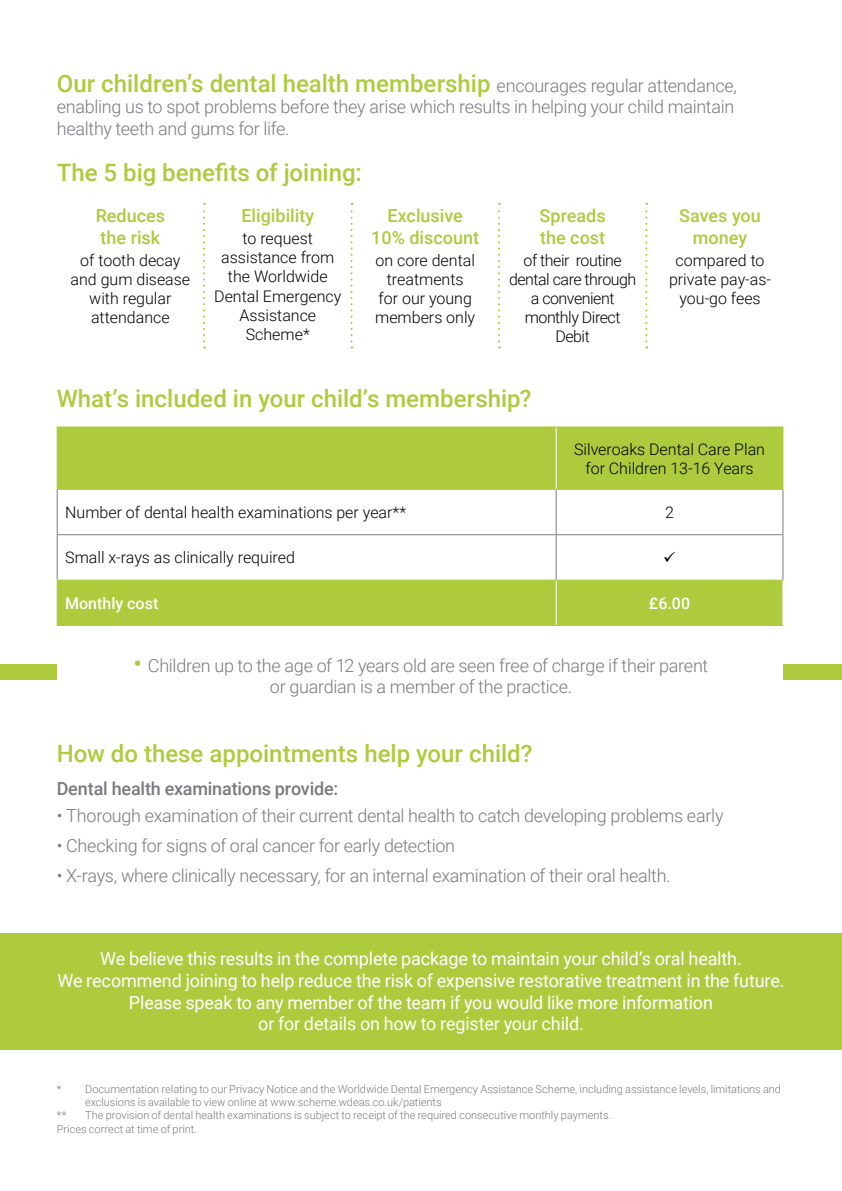
<style>
.page{position:relative;width:842px;height:1191px;background:#fff}
.page>*{position:absolute;margin:0;border:0;box-sizing:border-box;transform-origin:0 0}
.t1{font:500 24px "Roboto";color:#adcb3d}
.t2{font:300 18px/21.6px "Roboto";letter-spacing:-.015em;color:#787a80}
.t3{font:18px/21.6px "Roboto";letter-spacing:-.01em;color:#fff;text-align:center}
.t4{font:500 18px/21.6px "Roboto";color:#adcb3d}
.t5{font:500 18px "Roboto";letter-spacing:-.01em;color:#787a80}
.t6{font:300 16px/19.2px "Roboto";color:#000;text-align:center}
.t7{font:300 16px/19.2px "Roboto";letter-spacing:-.03em;color:#000;text-align:center}
.t8{font:500 16px "Roboto";color:#fff}
.t9{font:300 11px/13.2px "Roboto";color:#787a80}
.s1{font-weight:300;font-size:18px;color:#787a80}
.s2{font-weight:500;font-size:24px;color:#adcb3d}
</style>
<div class="page">
<svg style="left:203px;top:203px;width:2px;height:145px"></svg>
<svg style="left:350px;top:203px;width:2px;height:145px"></svg>
<svg style="left:498px;top:203px;width:2px;height:145px"></svg>
<svg style="left:645px;top:203px;width:2px;height:145px"></svg>
<svg style="left:58px;top:427px;width:724px;height:198px;fill:#adcb3d"></svg>
<hr style="left:57px;top:490px;width:1px;height:44px;background:#787a80">
<hr style="left:556px;top:490px;width:1px;height:44px;background:#787a80">
<hr style="left:782px;top:490px;width:1px;height:44px;background:#787a80">
<hr style="left:57px;top:534px;width:499px;height:1px;background:#787a80">
<hr style="left:57px;top:535px;width:1px;height:44px;background:#787a80">
<hr style="left:556px;top:534px;width:227px;height:1px;background:#787a80">
<hr style="left:556px;top:535px;width:1px;height:44px;background:#787a80">
<hr style="left:782px;top:535px;width:1px;height:44px;background:#787a80">
<hr style="left:556px;top:580px;width:1px;height:45px;background:#fff">
<hr style="left:57px;top:579px;width:499px;height:1px;background:#adcb3d">
<hr style="left:57px;top:580px;width:1px;height:45px;background:#adcb3d">
<hr style="left:556px;top:579px;width:227px;height:1px;background:#adcb3d">
<hr style="left:57px;top:625px;width:499px;height:1px;background:#adcb3d">
<hr style="left:556px;top:625px;width:227px;height:1px;background:#adcb3d">
<hr style="left:57px;top:426px;width:499px;height:1px;background:#adcb3d">
<hr style="left:57px;top:427px;width:1px;height:62px;background:#adcb3d">
<hr style="left:57px;top:489px;width:499px;height:1px;background:#adcb3d">
<hr style="left:556px;top:426px;width:227px;height:1px;background:#adcb3d">
<hr style="left:782px;top:427px;width:1px;height:62px;background:#adcb3d">
<hr style="left:556px;top:489px;width:227px;height:1px;background:#adcb3d">
<hr style="left:556px;top:427px;width:1px;height:62px;background:#fff">
<div style="left:0;top:664px;width:57px;height:16px;background:#adcb3d"></div>
<div style="left:783px;top:664px;width:59px;height:16px;background:#adcb3d"></div>
<div style="left:0;top:933px;width:842px;height:116px;background:#adcb3d"></div>
<svg style="left:664px;top:551px;width:11px;height:10px"></svg>
<h1 class="t1" style="left:57px;top:66px;width:682px">Our children’s dental health membership <span class="s1">encourages regular attendance,</span></h1>
<p class="t2" style="left:57px;top:95px;width:679px">enabling us to spot problems before they arise which results in helping your child maintain healthy teeth and gums for life.</p>
<h1 class="t1" style="left:57px;top:156px;width:307px">The 5 big benefits of joining:</h1>
<p class="t4" style="left:96px;top:204px;width:71px">Reduces the risk</p>
<p class="t6" style="left:71px;top:250px;width:121px">of tooth decay and gum disease with regular attendance</p>
<p class="t4" style="left:241px;top:204px;width:74px">Eligibility</p>
<p class="t6" style="left:214px;top:228px;width:129px">to request assistance from the Worldwide<br>Dental Emergency<br>Assistance<br>Scheme*</p>
<p class="t4" style="left:371px;top:204px;width:109px;text-align:center">Exclusive<br>10% discount</p>
<p class="t6" style="left:375px;top:250px;width:102px">on core dental treatments for our young members only</p>
<p class="t4" style="left:540px;top:204px;width:68px">Spreads the cost</p>
<p class="t7" style="left:509px;top:250px;width:129px">of their routine dental care through a convenient monthly Direct<br>Debit</p>
<h1 class="t1" style="left:57px;top:382px;width:476px">What’s included in your child’s membership?</h1>
<p class="t4" style="left:679px;top:204px;width:83px;text-align:center">Saves you money</p>
<p class="t6" style="left:669px;top:250px;width:104px">compared to private pay-as&shy;you-go fees</p>
<p class="t6" style="left:574px;top:439px;width:192px">Silveroaks Dental Care Plan for Children 13-16 Years</p>
<p class="t6" style="left:65px;top:502px;width:342px">Number of dental health examinations per year**</p>
<p class="t6" style="left:665px;top:502px;width:10px">2</p>
<p class="t6" style="left:65px;top:547px;width:231px">Small x-rays as clinically required</p>
<p class="t8" style="left:65px;top:592px;width:95px">Monthly cost</p>
<p class="t8" style="left:649px;top:592px;width:43px">£6.00</p>
<p class="t2" style="left:134px;top:654px;width:576px;text-align:center"><span class="s2">•</span> Children up to the age of 12 years old are seen free of charge if their parent or guardian is a member of the practice.</p>
<h1 class="t1" style="left:57px;top:736px;width:477px">How do these appointments help your child?</h1>
<p class="t5" style="left:57px;top:775px;width:283px">Dental health examinations provide:</p>
<p class="t2" style="left:57px;top:804px;width:668px">• Thorough examination of their current dental health to catch developing problems early</p>
<p class="t2" style="left:57px;top:834px;width:400px">• Checking for signs of oral cancer for early detection</p>
<p class="t2" style="left:57px;top:864px;width:616px">• X-rays, where clinically necessary, for an internal examination of their oral health.</p>
<p class="t3" style="left:58px;top:947px;width:728px">We believe this results in the complete package to maintain your child’s oral health.<br>We recommend joining to help reduce the risk of expensive restorative treatment in the future.<br>Please speak to any member of the team if you would like more information<br>or for details on how to register your child.</p>
<p class="t9" style="left:57px;top:1082px;width:726px">* Documentation relating to our Privacy Notice and the Worldwide Dental Emergency Assistance Scheme, including assistance levels, limitations and</p>
<p class="t9" style="left:85px;top:1095px;width:358px">exclusions is available to view online at www.scheme.wdeas.co.uk/patients</p>
<p class="t9" style="left:57px;top:1108px;width:11px">**</p>
<p class="t9" style="left:57px;top:1108px;width:556px;text-indent:28px">The provision of dental health examinations is subject to receipt of the required consecutive monthly payments.<br>Prices correct at time of print.</p>
</div>
